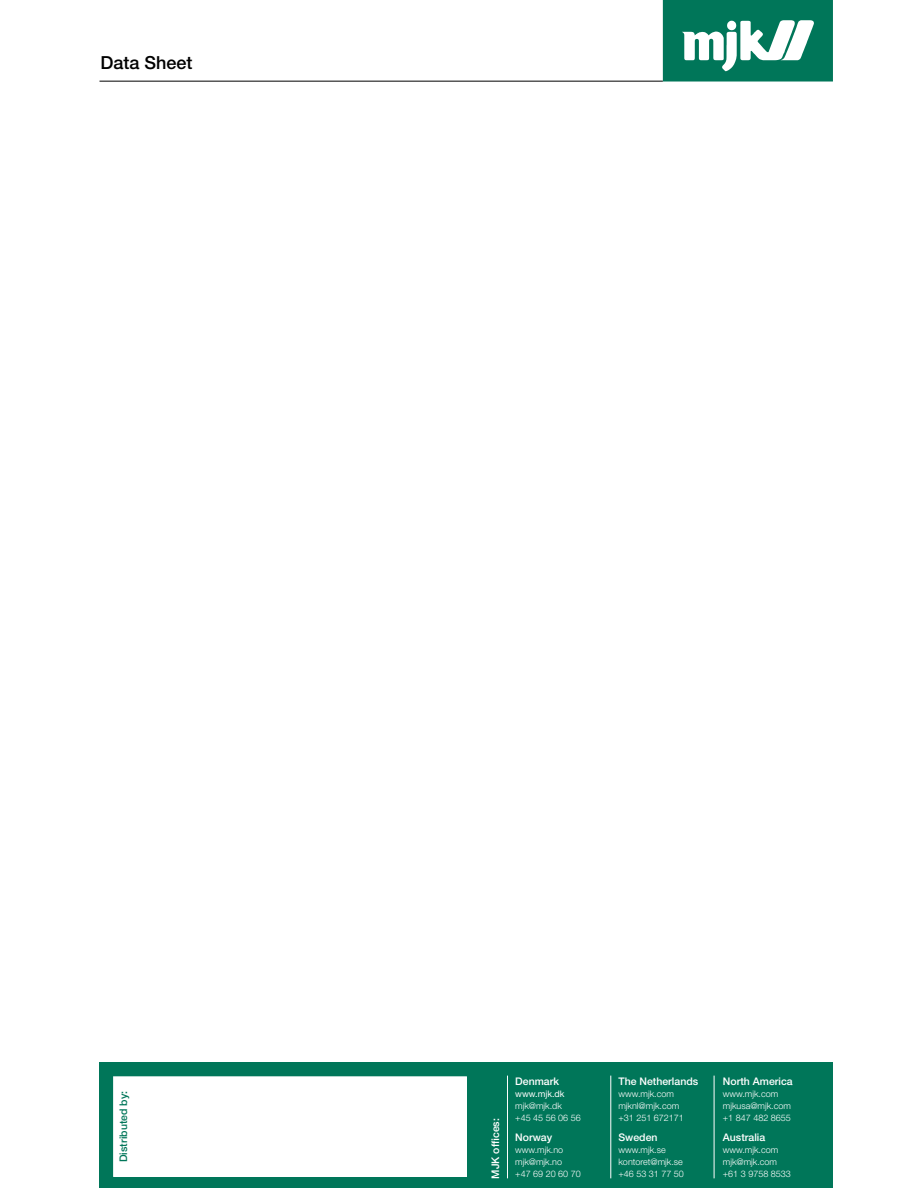
<style>
.page{position:relative;width:918px;height:1188px;background:#fff}
.page>*{position:absolute;margin:0;border:0;box-sizing:border-box;transform-origin:0 0}
.t1{font:500 18px "Helvetica Neue";color:#000}
.t2{font:500 10.5px "Helvetica Neue";color:#fff}
.t3{font:500 10.5px "Helvetica Neue";color:#007659}
.t4{font:300 9px/12px "Helvetica Neue";color:#fff}
.t5{font:9px "Helvetica Neue";color:#fff}
</style>
<div class="page">
<hr style="left:99px;top:81px;width:564px;height:1px;background:#000">
<svg style="left:663px;top:0;width:170px;height:82px"></svg>
<div style="left:99px;top:1062px;width:734px;height:126px;background:#007659"></div>
<div style="left:114px;top:1077px;width:352px;height:99px;background:#fff"></div>
<div style="left:113px;top:1076px;width:354px;height:101px;border:2px solid #fff"></div>
<hr style="left:507px;top:1076px;width:1px;height:102px;background:#fff">
<hr style="left:610px;top:1076px;width:1px;height:102px;background:#fff">
<hr style="left:714px;top:1076px;width:1px;height:102px;background:#fff">
<h1 class="t1" style="left:101px;top:52px;width:94px">Data Sheet</h1>
<p class="t3" style="left:117px;top:1162px;width:73px;rotate:-90deg">Distributed by:</p>
<p class="t2" style="left:489px;top:1179px;width:62px;rotate:-90deg">MJK offices:</p>
<p class="t2" style="left:515px;top:1075px;width:45px">Denmark</p>
<p class="t5" style="left:515px;top:1088px;width:51px">www.mjk.dk</p>
<p class="t4" style="left:515px;top:1099px;width:67px">mjk@mjk.dk<br>+45 45 56 06 56</p>
<p class="t2" style="left:515px;top:1131px;width:38px">Norway</p>
<p class="t4" style="left:515px;top:1144px;width:67px">www.mjk.no mjk@mjk.no<br>+47 69 20 60 70</p>
<p class="t2" style="left:618px;top:1075px;width:81px">The Netherlands</p>
<p class="t4" style="left:618px;top:1087px;width:64px">www.mjk.com mjknl@mjk.com +31 251 6721 71</p>
<p class="t2" style="left:618px;top:1131px;width:41px">Sweden</p>
<p class="t4" style="left:618px;top:1144px;width:67px">www.mjk.se kontoret@mjk.se +46 53 31 77 50</p>
<p class="t2" style="left:723px;top:1075px;width:71px">North America</p>
<p class="t4" style="left:723px;top:1087px;width:70px">www.mjk.com mjkusa@mjk.com +1 847 482 8655</p>
<p class="t2" style="left:723px;top:1131px;width:44px">Australia</p>
<p class="t4" style="left:723px;top:1144px;width:69px">www.mjk.com mjk@mjk.com +61 3 9758 8533</p>
</div>
